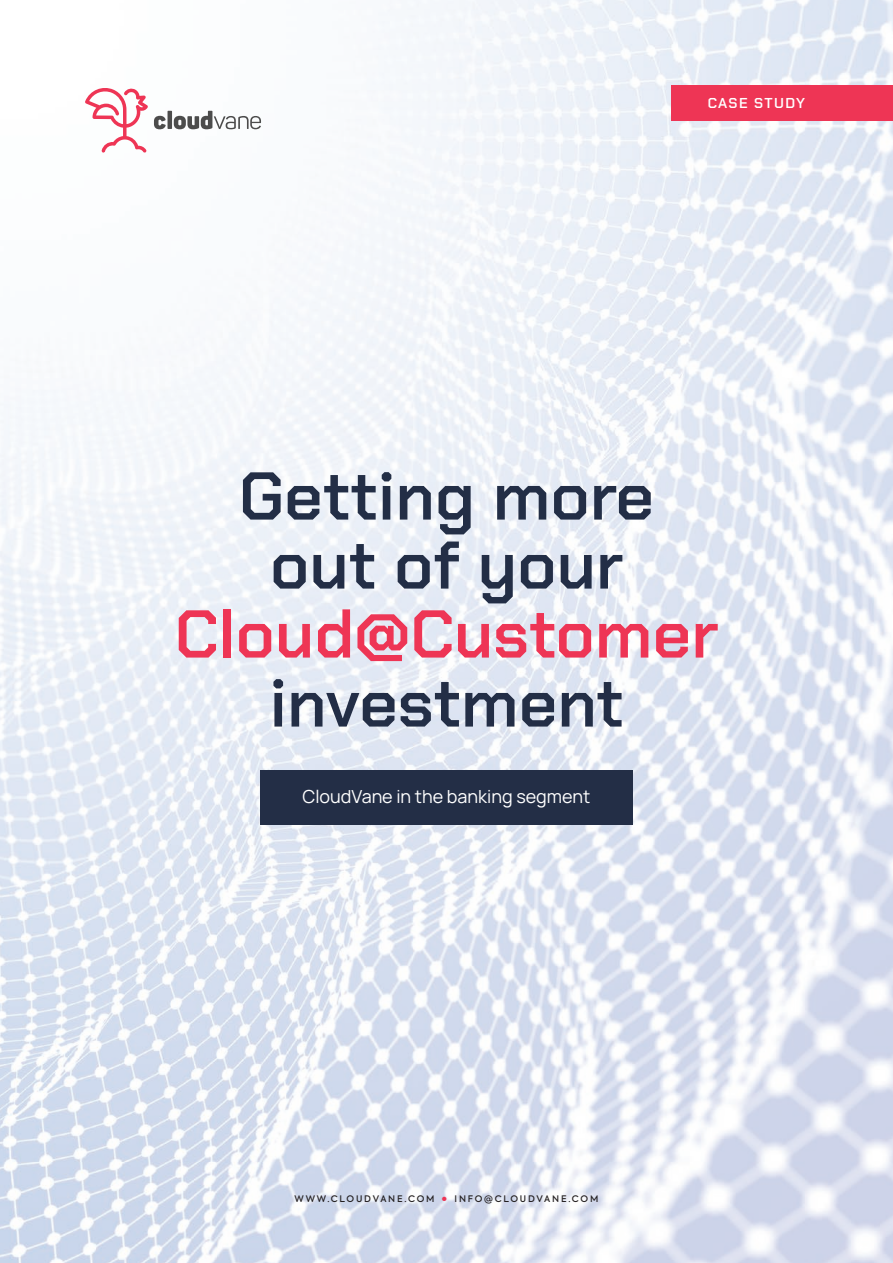
<style>
.page{position:relative;width:893px;height:1263px;background:#fff}
.page>*{position:absolute;margin:0;border:0;box-sizing:border-box;transform-origin:0 0}
.t1{font:600 67.5px/69px "Chakra Petch";color:#232e46;text-align:center}
.t2{font:600 67.5px "Chakra Petch";color:#ee3555}
.t3{font:200 18px "Manrope";color:#fff}
.t4{font:600 14.4px "Chakra Petch";letter-spacing:.095em;color:#fff}
.t5{font:500 9px "Axiforma";letter-spacing:.2em;color:#231f20}
.s1{font-size:15px;color:#ee3555}
</style>
<div class="page">
<img style="left:0;top:0;width:893px;height:1263px">
<svg style="left:154px;top:116px;width:12px;height:13px"></svg>
<hr style="left:168px;top:111px;width:4px;height:18px;background:#4c4c4c">
<svg style="left:174px;top:111px;width:87px;height:18px"></svg>
<svg style="left:85px;top:85px;width:63px;height:68px"></svg>
<div style="left:672px;top:85px;width:221px;height:35px;background:#ee3555"></div>
<div style="left:260px;top:770px;width:373px;height:54px;background:#232e46"></div>
<h3 class="t4" style="left:708px;top:94px;width:99px">CASE STUDY</h3>
<h1 class="t1" style="left:239px;top:462px;width:417px">Getting more out of your</h1>
<h1 class="t2" style="left:175px;top:595px;width:545px">Cloud@Customer</h1>
<h1 class="t1" style="left:269px;top:669px;width:356px">investment</h1>
<h2 class="t3" style="left:303px;top:784px;width:289px">CloudVane in the banking segment</h2>
<p class="t5" style="left:295px;top:1193px;width:305px">WWW.CLOUDVANE.COM <span class="s1">•</span> INFO@CLOUDVANE.COM</p>
</div>
